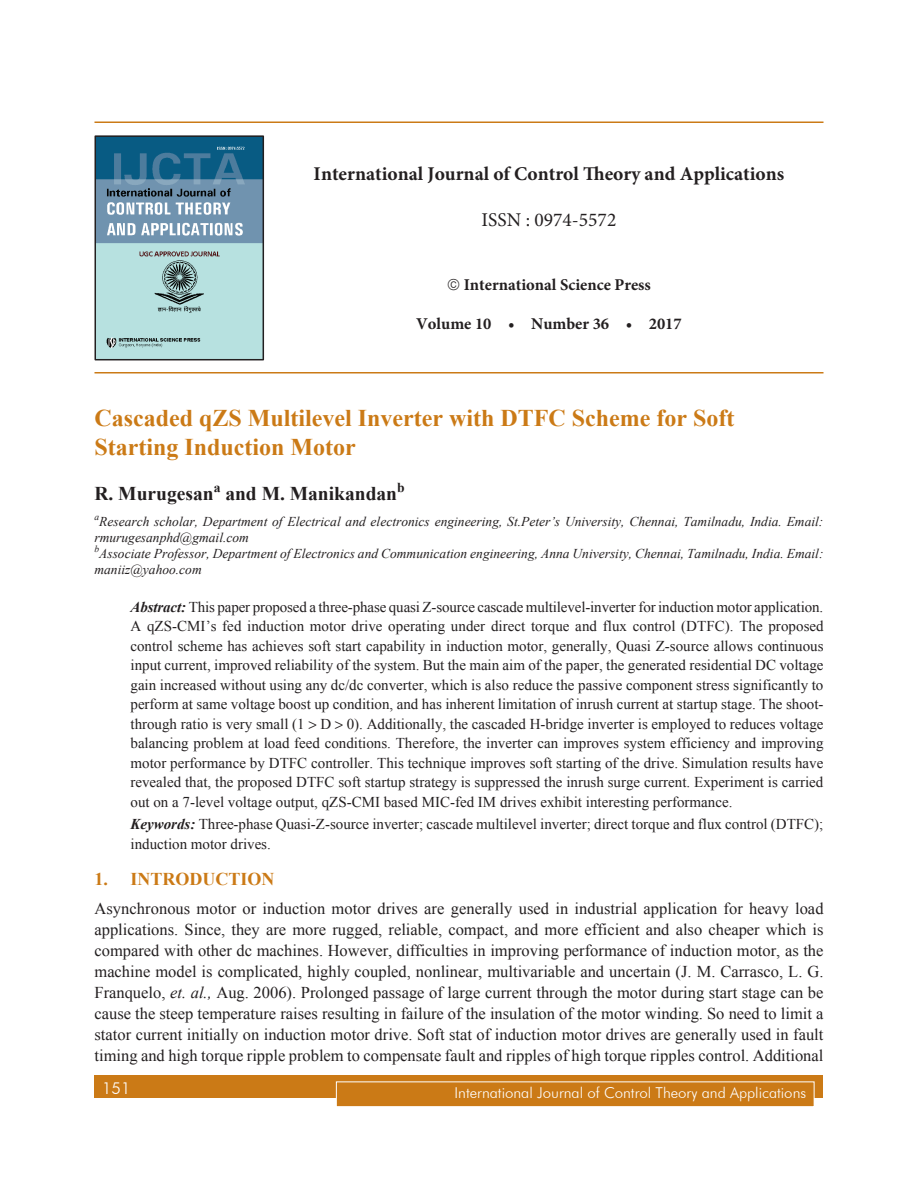
<style>
.page{position:relative;width:918px;height:1188px;background:#fff}
.page>*{position:absolute;margin:0;border:0;box-sizing:border-box;transform-origin:0 0}
.Chapter_Name{font:700 24px/28.8px "Times New Roman";color:#cb7a16}
.t1{font:700 19.5px "Minion Pro";color:#231f20}
.Author_Name{font:700 19.5px "Times New Roman";color:#231f20}
.t2{font:19.5px "Minion Pro";color:#231f20}
.Subhead_1{font:700 18px "Times New Roman";color:#cb7a16}
.Body_text{font:16.5px/21px "Times New Roman";color:#231f20;text-align:justify}
.t3{font:700 16.5px "Minion Pro";color:#231f20}
.t4{font:300 16.5px "Futura BT";color:#fff}
.Abstract_Body_text{font:15px/19.5px "Times New Roman";color:#231f20;text-align:justify}
.t5{font:300 15px "Futura BT";color:#fff}
.Author_Name-2{font:700 13.65px "Times New Roman";color:#231f20}
.Author_Footnote{font:italic 13.5px/16.2px "Times New Roman";color:#231f20}
.s1{font-weight:700;font-style:italic}
.s2{font-style:italic}
</style>
<div class="page">
<div style="left:94px;top:1076px;width:730px;height:22px;background:#cb7a16"></div>
<div style="left:336px;top:1082px;width:478px;height:25px;background:#cb7a16"></div>
<div style="left:336px;top:1082px;width:478px;height:25px;border:1px solid #fff"></div>
<hr style="left:94px;top:122px;width:730px;height:1px;background:#cb7a16">
<hr style="left:94px;top:372px;width:730px;height:2px;background:#cb7a16">
<img style="left:98px;top:138px;width:163px;height:219px">
<div style="left:95px;top:135px;width:169px;height:225px;border:2px solid #231f20"></div>
<p class="t1" style="left:314px;top:160px;width:472px">International Journal of Control Theory and Applications</p>
<p class="t2" style="left:482px;top:207px;width:136px">ISSN : 0974-5572</p>
<p class="t3" style="left:464px;top:273px;width:189px">International Science Press</p>
<p class="t3" style="left:416px;top:312px;width:267px">Volume 10 • Number 36 • 2017</p>
<p class="Chapter_Name" style="left:94px;top:403px;width:641px">Cascaded qZS Multilevel Inverter with DTFC Scheme for Soft<br>Starting Induction Motor</p>
<p class="Author_Name" style="left:94px;top:480px;width:121px">R. Murugesan</p>
<p class="Author_Name-2" style="left:214px;top:478px;width:8px">a</p>
<p class="Author_Name" style="left:225px;top:480px;width:173px">and M. Manikandan</p>
<p class="Author_Name-2" style="left:397px;top:478px;width:9px">b</p>
<p class="Author_Footnote" style="left:94px;top:513px;width:731px"><sup>a</sup>Research scholar, Department of Electrical and electronics engineering, St.Peter’s University, Chennai, Tamilnadu, India. Email: rmurugesanphd@gmail.com<br><sup>b</sup>Associate Professor, Department of Electronics and Communication engineering, Anna University, Chennai, Tamilnadu, India. Email: maniiz@yahoo.com</p>
<p class="Abstract_Body_text" style="left:130px;top:597px;width:695px"><span class="s1">Abstract:</span> This paper proposed a three-phase quasi Z-source cascade multilevel-inverter for induction motor application.<br>A qZS-CMI’s fed induction motor drive operating under direct torque and flux control (DTFC). The proposed control scheme has achieves soft start capability in induction motor, generally, Quasi Z-source allows continuous input current, improved reliability of the system. But the main aim of the paper, the generated residential DC voltage gain increased without using any dc/dc converter, which is also reduce the passive component stress significantly to perform at same voltage boost up condition, and has inherent limitation of inrush current at startup stage. The shoot&shy;through ratio is very small (1 D 0). Additionally, the cascaded H-bridge inverter is employed to reduces voltage balancing problem at load feed conditions. Therefore, the inverter can improves system efficiency and improving motor performance by DTFC controller. This technique improves soft starting of the drive. Simulation results have revealed that, the proposed DTFC soft startup strategy is suppressed the inrush surge current. Experiment is carried out on a 7-level voltage output, qZS-CMI based MIC-fed IM drives exhibit interesting performance.</p>
<p class="Abstract_Body_text" style="left:130px;top:814px;width:694px"><span class="s1">Keywords:</span> Three-phase Quasi-Z-source inverter; cascade multilevel inverter; direct torque and flux control (DTFC); induction motor drives.</p>
<p class="Subhead_1" style="left:94px;top:867px;width:181px">1. Introduction</p>
<p class="Body_text" style="left:94px;top:898px;width:731px">Asynchronous motor or induction motor drives are generally used in industrial application for heavy load applications. Since, they are more rugged, reliable, compact, and more efficient and also cheaper which is compared with other dc machines. However, difficulties in improving performance of induction motor, as the machine model is complicated, highly coupled, nonlinear, multivariable and uncertain (J. M. Carrasco, L. G.<br>Franquelo, <span class="s2">et. al.,</span> Aug. 2006). Prolonged passage of large current through the motor during start stage can be cause the steep temperature raises resulting in failure of the insulation of the motor winding. So need to limit a stator current initially on induction motor drive. Soft stat of induction motor drives are generally used in fault timing and high torque ripple problem to compensate fault and ripples of high torque ripples control. Additional</p>
<p class="t4" style="left:102px;top:1078px;width:30px">151</p>
<p class="t5" style="left:455px;top:1084px;width:353px">International Journal of Control Theory and Applications</p>
</div>
